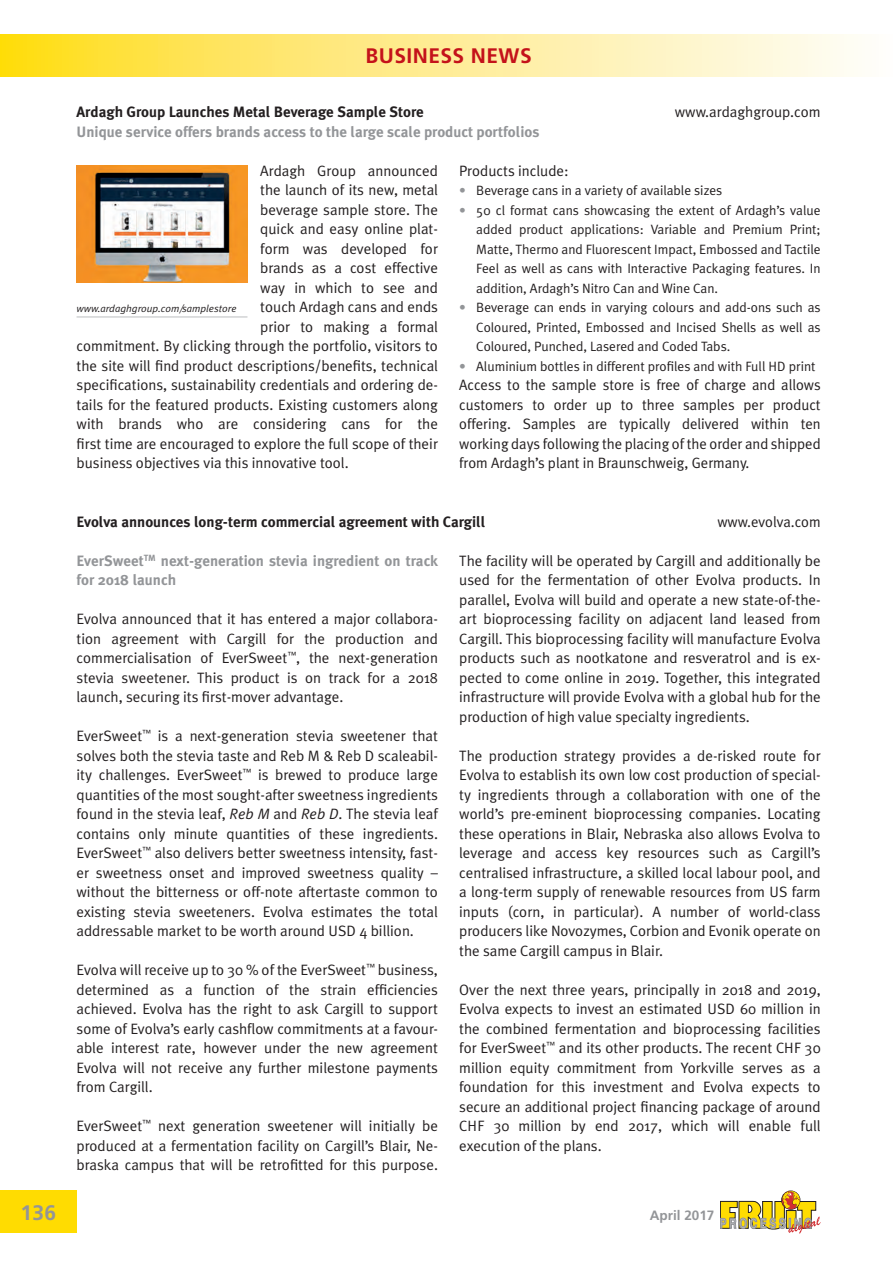
<style>
.page{position:relative;width:893px;height:1263px;background:#fff}
.page>*{position:absolute;margin:0;border:0;box-sizing:border-box;transform-origin:0 0}
.t1{font:700 21px "Frutiger";letter-spacing:.02em;color:#c4121a}
.t2{font:700 21px "Frutiger";color:#939598}
.t3{font:15px/19.5px "Meta Plus Normal";color:#231f20;text-align:justify}
.t4{font:700 15px/19.5px "Meta Plus";color:#939598}
.t5{font:700 15px "Meta Plus";color:#231f20}
.t6{font:13.5px/19.5px "Meta Plus Normal";color:#231f20;text-align:justify}
.t7{font:700 13.5px "Frutiger";color:#939598}
.t8{font:italic 10.2px "Meta Plus Normal";color:#231f20}
.s1{color:#939598}
.s2{font-style:italic}
</style>
<div class="page">
<svg style="left:0;top:34px;width:858px;height:43px;background:#feec8c"></svg>
<div style="left:0;top:1191px;width:77px;height:42px;background:#ffdc01"></div>
<svg style="left:720px;top:1191px;width:101px;height:42px"></svg>
<img style="left:77px;top:166px;width:170px;height:117px">
<hr style="left:77px;top:317px;width:170px;height:1px;background:#bcbdc0">
<h1 class="t1" style="left:366px;top:44px;width:168px">BUSINESS NEWS</h1>
<p class="t5" style="left:77px;top:103px;width:349px">Ardagh Group Launches Metal Beverage Sample Store</p>
<p class="t3" style="left:675px;top:102px;width:147px">www.ardaghgroup.com</p>
<p class="t4" style="left:77px;top:122px;width:464px">Unique service offers brands access to the large scale product portfolios</p>
<p class="t3" style="left:260px;top:161px;width:179px">Ardagh Group announced</p>
<p class="t3" style="left:260px;top:180px;width:179px">the launch of its new, metal</p>
<p class="t3" style="left:260px;top:200px;width:179px">beverage sample store. The</p>
<p class="t3" style="left:260px;top:219px;width:179px">quick and easy online plat-</p>
<p class="t3" style="left:260px;top:239px;width:179px">form was developed for</p>
<p class="t3" style="left:260px;top:258px;width:179px">brands as a cost effective</p>
<p class="t3" style="left:260px;top:278px;width:179px">way in which to see and</p>
<p class="t3" style="left:260px;top:297px;width:179px">touch Ardagh cans and ends</p>
<p class="t3" style="left:260px;top:317px;width:179px">prior to making a formal</p>
<p class="t3" style="left:77px;top:336px;width:363px">commitment. By clicking through the portfolio, visitors to</p>
<p class="t3" style="left:77px;top:356px;width:363px">the site will find product descriptions/benefits, technical</p>
<p class="t3" style="left:77px;top:375px;width:363px">specifications, sustainability credentials and ordering de-</p>
<p class="t3" style="left:77px;top:395px;width:363px">tails for the featured products. Existing customers along</p>
<p class="t3" style="left:77px;top:414px;width:363px">with brands who are considering cans for the</p>
<p class="t3" style="left:77px;top:434px;width:363px">first time are encouraged to explore the full scope of their</p>
<p class="t3" style="left:77px;top:453px;width:274px">business objectives via this innovative tool.</p>
<p class="t3" style="left:459px;top:161px;width:111px">Products include:</p>
<p class="t6" style="left:459px;top:181px;width:265px"><span class="s1">•</span> Beverage cans in a variety of available sizes</p>
<p class="t6" style="left:476px;top:200px;width:346px;text-indent:-17px"><span class="s1">•</span> 50 cl format cans showcasing the extent of Ardagh’s value added product applications: Variable and Premium Print; Matte, Thermo and Fluorescent Impact, Embossed and Tactile Feel as well as cans with Interactive Packaging features. In addition, Ardagh’s Nitro Can and Wine Can.</p>
<p class="t6" style="left:476px;top:298px;width:346px;text-indent:-17px"><span class="s1">•</span> Beverage can ends in varying colours and add-ons such as Coloured, Printed, Embossed and Incised Shells as well as Coloured, Punched, Lasered and Coded Tabs.</p>
<p class="t6" style="left:459px;top:356px;width:358px"><span class="s1">•</span> Aluminium bottles in different profiles and with Full HD print</p>
<p class="t3" style="left:459px;top:375px;width:363px">Access to the sample store is free of charge and allows customers to order up to three samples per product offering. Samples are typically delivered within ten working days following the placing of the order and shipped from Ardagh’s plant in Braunschweig, Germany.</p>
<p class="t8" style="left:77px;top:303px;width:162px">www.ardaghgroup.com/samplestore</p>
<p class="t5" style="left:77px;top:513px;width:410px">Evolva announces long-term commercial agreement with Cargill</p>
<p class="t3" style="left:717px;top:512px;width:105px">www.evolva.com</p>
<p class="t4" style="left:77px;top:551px;width:363px">EverSweet<sup>TM</sup> next-generation stevia ingredient on track for 2018 launch</p>
<p class="t3" style="left:77px;top:609px;width:363px">Evolva announced that it has entered a major collabora&shy;tion agreement with Cargill for the production and commercialisation of EverSweet<sup>™</sup>, the next-generation stevia sweetener. This product is on track for a 2018 launch, securing its first-mover advantage.</p>
<p class="t3" style="left:77px;top:726px;width:363px">EverSweet<sup>™</sup> is a next-generation stevia sweetener that solves both the stevia taste and Reb M &amp; Reb D scaleabil&shy;ity challenges. EverSweet<sup>™</sup> is brewed to produce large quantities of the most sought-after sweetness ingredients found in the stevia leaf, <span class="s2">Reb M</span> and <span class="s2">Reb D</span>. The stevia leaf contains only minute quantities of these ingredients.<br>EverSweet<sup>™</sup> also delivers better sweetness intensity, fast&shy;er sweetness onset and improved sweetness quality – without the bitterness or off-note aftertaste common to existing stevia sweeteners. Evolva estimates the total addressable market to be worth around USD 4 billion.</p>
<p class="t3" style="left:77px;top:960px;width:363px">Evolva will receive up to 30 % of the EverSweet<sup>™</sup> business, determined as a function of the strain efficiencies achieved. Evolva has the right to ask Cargill to support some of Evolva’s early cashflow commitments at a favour&shy;able interest rate, however under the new agreement Evolva will not receive any further milestone payments from Cargill.</p>
<p class="t3" style="left:77px;top:1116px;width:363px">EverSweet<sup>™</sup> next generation sweetener will initially be produced at a fermentation facility on Cargill’s Blair, Ne&shy;braska campus that will be retrofitted for this purpose.</p>
<p class="t3" style="left:459px;top:551px;width:363px">The facility will be operated by Cargill and additionally be used for the fermentation of other Evolva products. In parallel, Evolva will build and operate a new state-of-the&shy;art bioprocessing facility on adjacent land leased from Cargill. This bioprocessing facility will manufacture Evolva products such as nootkatone and resveratrol and is ex&shy;pected to come online in 2019. Together, this integrated infrastructure will provide Evolva with a global hub for the production of high value specialty ingredients.</p>
<p class="t3" style="left:459px;top:746px;width:363px">The production strategy provides a de-risked route for Evolva to establish its own low cost production of special&shy;ty ingredients through a collaboration with one of the world’s pre-eminent bioprocessing companies. Locating these operations in Blair, Nebraska also allows Evolva to leverage and access key resources such as Cargill’s centralised infrastructure, a skilled local labour pool, and a long-term supply of renewable resources from US farm inputs (corn, in particular). A number of world-class producers like Novozymes, Corbion and Evonik operate on the same Cargill campus in Blair.</p>
<p class="t3" style="left:459px;top:980px;width:363px">Over the next three years, principally in 2018 and 2019, Evolva expects to invest an estimated USD 60 million in the combined fermentation and bioprocessing facilities for EverSweet<sup>™</sup> and its other products. The recent CHF 30 million equity commitment from Yorkville serves as a foundation for this investment and Evolva expects to secure an additional project financing package of around CHF 30 million by end 2017, which will enable full execution of the plans.</p>
<h1 class="t2" style="left:20px;top:1201px;width:37px">136</h1>
<p class="t7" style="left:650px;top:1208px;width:66px">April 2017</p>
</div>
